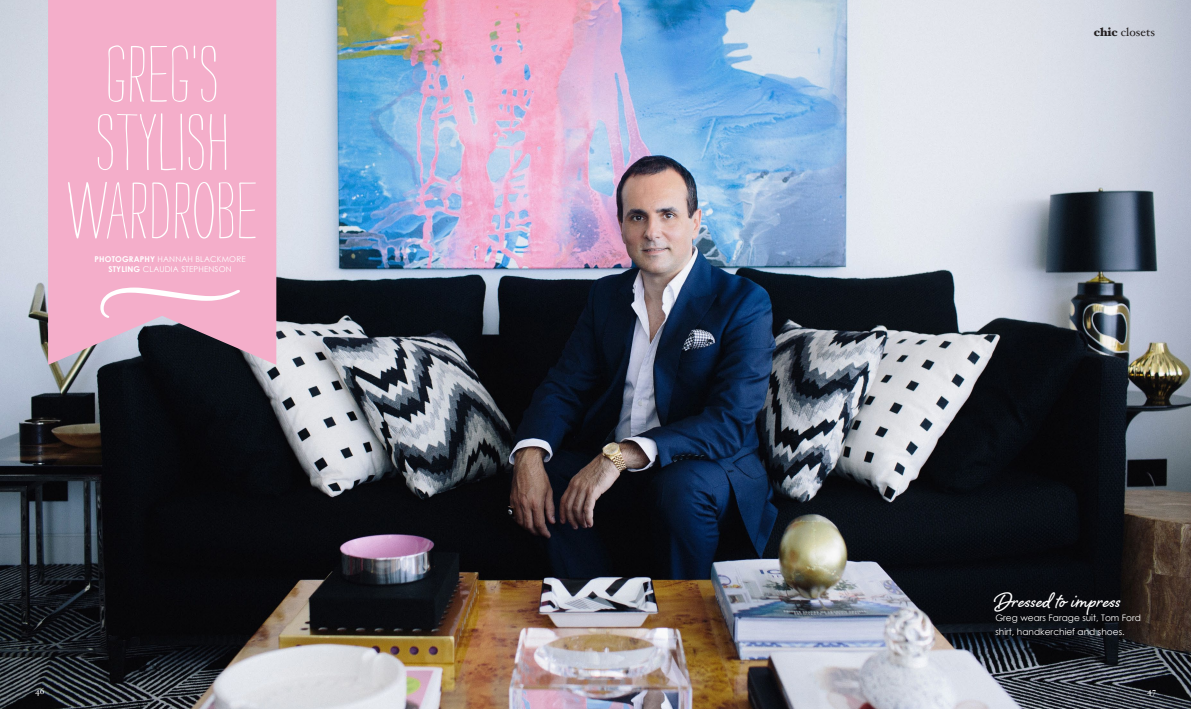
<style>
.page{position:relative;width:1191px;height:709px;background:#fff}
.page>*{position:absolute;margin:0;border:0;box-sizing:border-box;transform-origin:0 0}
.subheading{font:88.7px/68.3px "Strangelove Text";letter-spacing:.02em;color:#fff;text-align:center}
.t1{font:700 27px "Shelby";letter-spacing:.02em;color:#fff}
.t2{font:12px "Hoefler Text";color:#231f20}
.t3{font:9px/14px "Century Gothic";color:#fff}
.t4{font:9px "Hoefler Text";color:#fff}
.question{font:8px/10px "Century Gothic";letter-spacing:.02em;color:#fff;text-align:center}
.s1{font-weight:700}
.s2{font-weight:900}
</style>
<div class="page">
<img style="left:0;top:0;width:1191px;height:709px">
<svg style="left:48px;top:0;width:228px;height:365px;background:#e7a7c2"></svg>
<svg style="left:100px;top:287px;width:140px;height:31px;background:#f5bbd2"></svg>
<p class="subheading" style="left:68px;top:40px;width:191px">GREG'S<br>STYLISH<br>WARDROBE</p>
<p class="question" style="left:95px;top:253px;width:153px"><span class="s1">PHOTOGRAPHY</span> HANNAH BLACKMORE<br><span class="s1">STYLING</span> CLAUDIA STEPHENSON</p>
<p class="t2" style="left:1093px;top:25px;width:63px"><span class="s2">chic</span> closets</p>
<p class="t1" style="left:995px;top:582px;width:127px">Dressed to impress</p>
<p class="t3" style="left:995px;top:611px;width:147px">Greg wears Farage suit, Tom Ford shirt, handkerchief and shoes.</p>
<p class="t4" style="left:35px;top:685px;width:11px">46</p>
<p class="t4" style="left:1147px;top:685px;width:10px">47</p>
</div>
